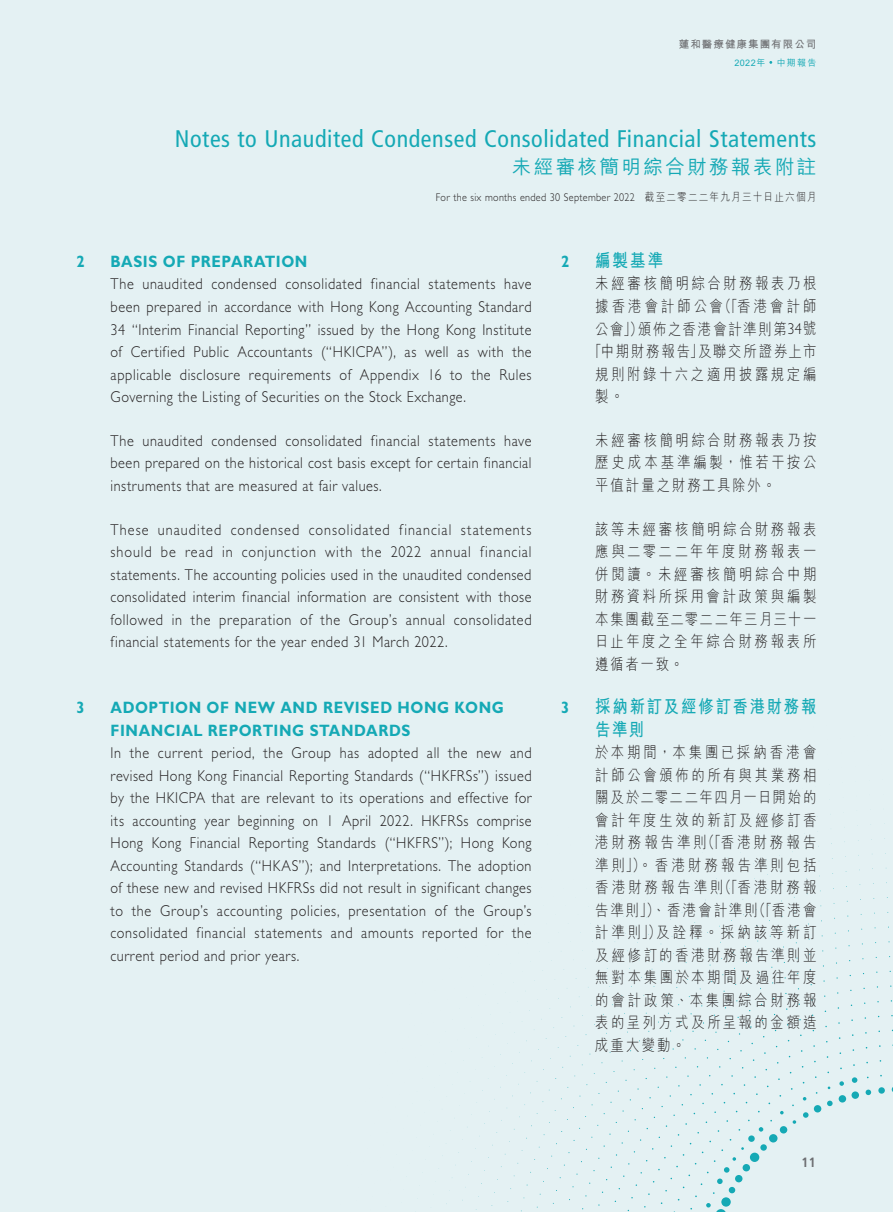
<style>
.page{position:relative;width:893px;height:1212px;background:#e4f1f3}
.page>*{position:absolute;margin:0;border:0;box-sizing:border-box;transform-origin:0 0}
.t1{font:condensed 24px "Frutiger LT Std";letter-spacing:.025em;color:#15a9b5}
.t2{font:500 19.5px "M Hei HK";letter-spacing:.125em;color:#15a9b5}
.t3{font:700 18px/22.5px "M Hei HK";letter-spacing:.125em;color:#15a9b5;scale:.85 1}
.t4{font:700 16.5px/22.5px "Gill Sans Std";letter-spacing:.035em;color:#15a9b5;scale:.9 1}
.t5{font:300 15.75px/22.5px "Gill Sans Std";letter-spacing:.04em;color:#231f20;text-align:justify;scale:.9 1}
.t6{font:300 15.75px/22.5px "M Hei HK";letter-spacing:.19em;color:#231f20;text-align:justify;scale:.85 1}
.t7{font:300 15.75px "M Hei HK";letter-spacing:.12em;color:#231f20;scale:.85 1}
.t8{font:300 15.75px "M Hei HK";letter-spacing:.13em;color:#231f20;scale:.85 1}
.t9{font:300 15.75px "M Hei HK";letter-spacing:.225em;color:#231f20;scale:.85 1}
.t10{font:700 condensed 13.5px "Frutiger LT Std";color:#6c6d70}
.t11{font:300 11.25px "Gill Sans Std";letter-spacing:.03em;color:#231f20;scale:.9 1}
.t12{font:700 10.5px "M Hei HK";letter-spacing:.1em;color:#6c6d70}
.t13{font:500 9px "M Hei HK";letter-spacing:.085em;color:#15a9b5}
.s1{font-family:"M Hei HK"}
.s2{font-family:"Gill Sans Std"}
</style>
<div class="page">
<div style="left:878px;top:1087px;width:7px;height:7px;background:#15a9b5;border-radius:50%"></div>
<svg style="left:866px;top:1089px;width:5px;height:6px"></svg>
<div style="left:851px;top:1091px;width:8px;height:8px;background:#15a9b5;border-radius:50%"></div>
<div style="left:839px;top:1095px;width:7px;height:7px;background:#15a9b5;border-radius:50%"></div>
<svg style="left:827px;top:1100px;width:6px;height:6px"></svg>
<div style="left:814px;top:1105px;width:7px;height:7px;background:#15a9b5;border-radius:50%"></div>
<svg style="left:803px;top:1112px;width:5px;height:6px"></svg>
<svg style="left:793px;top:1120px;width:3px;height:4px"></svg>
<div style="left:780px;top:1126px;width:7px;height:7px;background:#15a9b5;border-radius:50%"></div>
<div style="left:769px;top:1134px;width:8px;height:8px;background:#15a9b5;border-radius:50%"></div>
<div style="left:760px;top:1144px;width:7px;height:7px;background:#15a9b5;border-radius:50%"></div>
<div style="left:750px;top:1152px;width:9px;height:10px;background:#15a9b5;border-radius:50%"></div>
<div style="left:743px;top:1164px;width:7px;height:7px;background:#15a9b5;border-radius:50%"></div>
<div style="left:735px;top:1175px;width:7px;height:7px;background:#15a9b5;border-radius:50%"></div>
<svg style="left:729px;top:1187px;width:6px;height:6px"></svg>
<div style="left:721px;top:1197px;width:10px;height:9px;background:#15a9b5;border-radius:50%"></div>
<svg style="left:852px;top:1077px;width:5px;height:6px"></svg>
<svg style="left:839px;top:1081px;width:5px;height:5px"></svg>
<svg style="left:780px;top:1111px;width:4px;height:3px"></svg>
<svg style="left:759px;top:1127px;width:4px;height:4px"></svg>
<div style="left:748px;top:1135px;width:7px;height:7px;background:#15a9b5;border-radius:50%"></div>
<svg style="left:732px;top:1157px;width:4px;height:4px"></svg>
<svg style="left:724px;top:1167px;width:5px;height:5px"></svg>
<svg style="left:717px;top:1178px;width:6px;height:6px"></svg>
<svg style="left:706px;top:1203px;width:20px;height:9px"></svg>
<p class="t12" style="left:679px;top:36px;width:139px">蓮和醫療健康集團有限公司</p>
<p class="t13" style="left:734px;top:56px;width:84px">2022年 中期報告</p>
<h1 class="t1" style="left:175px;top:125px;width:643px">Notes to Unaudited Condensed Consolidated Financial Statements</h1>
<p class="t2" style="left:512px;top:152px;width:306px">未經審核簡明綜合財務報表附註</p>
<p class="t11" style="left:436px;top:191px;width:424px">For the six months ended 30 September 2022 <span class="s1">截至二零二二年九月三十日止六個月</span></p>
<p class="t4" style="left:77px;top:250px;width:11px">2</p>
<p class="t4" style="left:111px;top:250px;width:220px">BASIS OF PREPARATION</p>
<p class="t5" style="left:111px;top:273px;width:469px">The unaudited condensed consolidated financial statements have been prepared in accordance with Hong Kong Accounting Standard 34 “Interim Financial Reporting” issued by the Hong Kong Institute of Certified Public Accountants (“HKICPA”), as well as with the applicable disclosure requirements of Appendix 16 to the Rules Governing the Listing of Securities on the Stock Exchange.</p>
<p class="t5" style="left:111px;top:429px;width:469px">The unaudited condensed consolidated financial statements have been prepared on the historical cost basis except for certain financial instruments that are measured at fair values.</p>
<p class="t5" style="left:111px;top:518px;width:469px">These unaudited condensed consolidated financial statements should be read in conjunction with the 2022 annual financial statements. The accounting policies used in the unaudited condensed consolidated interim financial information are consistent with those followed in the preparation of the Group’s annual consolidated financial statements for the year ended 31 March 2022.</p>
<p class="t4" style="left:77px;top:696px;width:11px">3</p>
<p class="t4" style="left:111px;top:696px;width:438px">ADOPTION OF NEW AND REVISED HONG KONG<br>FINANCIAL REPORTING STANDARDS</p>
<p class="t5" style="left:111px;top:742px;width:469px">In the current period, the Group has adopted all the new and revised Hong Kong Financial Reporting Standards (“HKFRSs”) issued by the HKICPA that are relevant to its operations and effective for its accounting year beginning on 1 April 2022. HKFRSs comprise Hong Kong Financial Reporting Standards (“HKFRS”); Hong Kong Accounting Standards (“HKAS”); and Interpretations. The adoption of these new and revised HKFRSs did not result in significant changes to the Group’s accounting policies, presentation of the Group’s consolidated financial statements and amounts reported for the current period and prior years.</p>
<p class="t4" style="left:561px;top:250px;width:11px">2</p>
<p class="t3" style="left:595px;top:248px;width:81px">編製基準</p>
<p class="t6" style="left:595px;top:272px;width:262px">未經審核簡明綜合財務報表乃根</p>
<p class="t9" style="left:595px;top:298px;width:262px">據香港會計師公會（「香港會計師</p>
<p class="t7" style="left:595px;top:321px;width:262px">公會」）頒佈之香港會計準則第<span class="s2">34</span>號</p>
<p class="t8" style="left:589px;top:343px;width:269px">「中期財務報告」及聯交所證券上市</p>
<p class="t6" style="left:595px;top:362px;width:262px">規則附錄十六之適用披露規定編</p>
<p class="t6" style="left:595px;top:385px;width:35px">製。</p>
<p class="t6" style="left:595px;top:428px;width:262px">未經審核簡明綜合財務報表乃按歷史成本基準編製，惟若干按公平值計量之財務工具除外。</p>
<p class="t6" style="left:595px;top:517px;width:262px">該等未經審核簡明綜合財務報表應與二零二二年年度財務報表一併閱讀。未經審核簡明綜合中期財務資料所採用會計政策與編製本集團截至二零二二年三月三十一日止年度之全年綜合財務報表所遵循者一致。</p>
<p class="t4" style="left:561px;top:696px;width:11px">3</p>
<p class="t3" style="left:595px;top:694px;width:262px">採納新訂及經修訂香港財務報告準則</p>
<p class="t6" style="left:595px;top:741px;width:262px">於本期間，本集團已採納香港會計師公會頒佈的所有與其業務相關及於二零二二年四月一日開始的會計年度生效的新訂及經修訂香港財務報告準則（「香港財務報告準則」）。香港財務報告準則包括香港財務報告準則（「香港財務報告準則」）、香港會計準則（「香港會計準則」）及詮釋。採納該等新訂及經修訂的香港財務報告準則並無對本集團於本期間及過往年度的會計政策、本集團綜合財務報表的呈列方式及所呈報的金額造成重大變動。</p>
<p class="t10" style="left:802px;top:1154px;width:16px">11</p>
</div>
